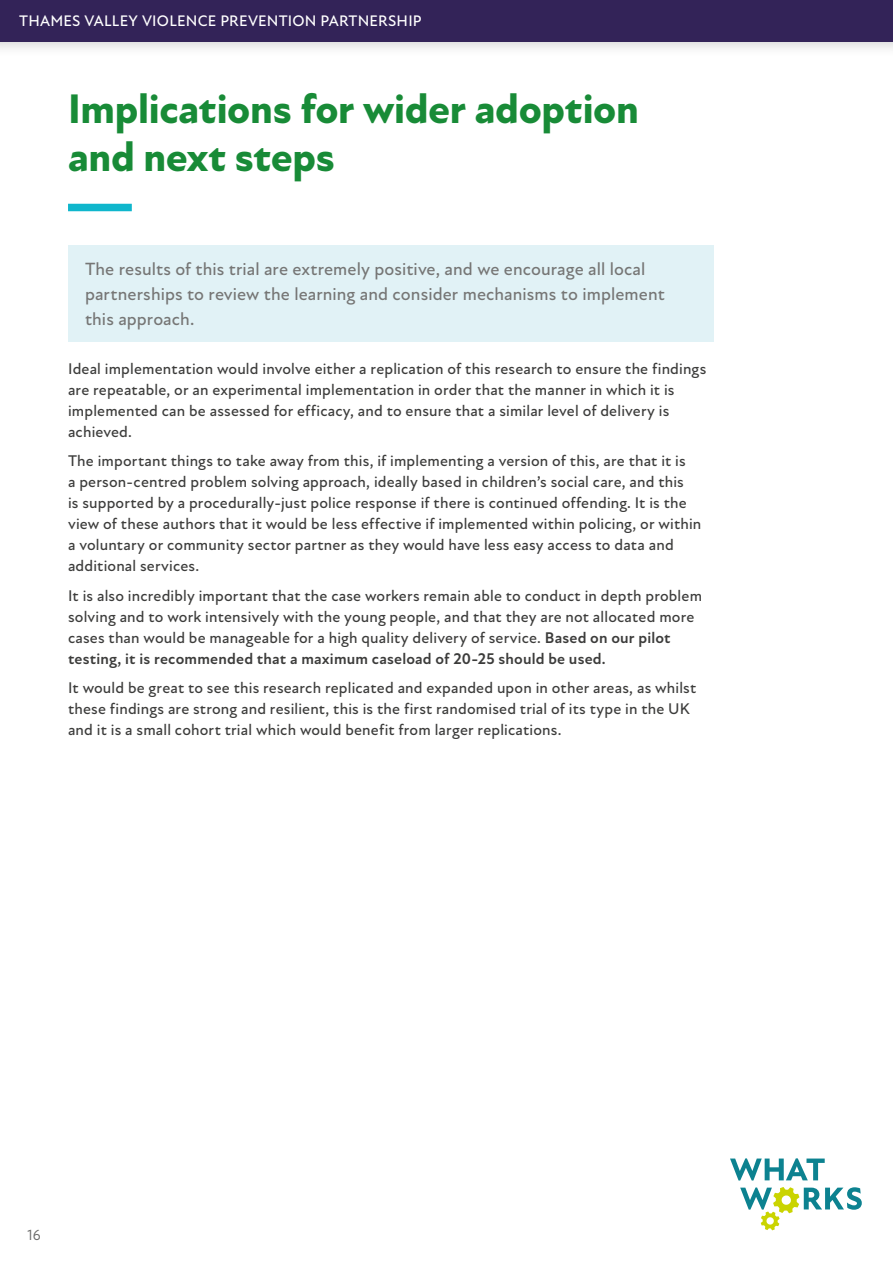
<style>
.page{position:relative;width:893px;height:1263px;background:#fff}
.page>*{position:absolute;margin:0;border:0;box-sizing:border-box;transform-origin:0 0}
.t1{font:800 42px/48px "New Atten";letter-spacing:-.01em;color:#188b37}
.Intro{font:500 18px/24.8px "New Atten";letter-spacing:.005em;color:#767675}
.Body_text{font:500 15.75px/21px "New Atten";letter-spacing:.01em;color:#3c3c3b}
.t2{font:500 15.6px "New Atten";letter-spacing:.015em;color:#fff}
.t3{font:15px "New Atten";color:#6b6b6a}
.s1{font-weight:700}
</style>
<div class="page">
<div style="left:68px;top:245px;width:645px;height:97px;background:#e1f2f6"></div>
<div style="left:68px;top:204px;width:64px;height:7px;background:#0fb6cc"></div>
<div style="left:0;top:0;width:893px;height:58px;background:#000;opacity:.2"></div>
<div style="left:0;top:0;width:893px;height:41px;background:#332358"></div>
<svg style="left:730px;top:1158px;width:95px;height:22px"></svg>
<svg style="left:740px;top:1187px;width:122px;height:43px"></svg>
<p class="t2" style="left:19px;top:12px;width:404px">THAMES VALLEY VIOLENCE PREVENTION PARTNERSHIP</p>
<h1 class="t1" style="left:68px;top:86px;width:572px">Implications for wider adoption and next steps</h1>
<p class="Intro" style="left:85px;top:257px;width:581px">The results of this trial are extremely positive, and we encourage all local partnerships to review the learning and consider mechanisms to implement this approach.</p>
<p class="Body_text" style="left:68px;top:358px;width:640px">Ideal implementation would involve either a replication of this research to ensure the findings are repeatable, or an experimental implementation in order that the manner in which it is implemented can be assessed for efficacy, and to ensure that a similar level of delivery is achieved.</p>
<p class="Body_text" style="left:68px;top:451px;width:635px">The important things to take away from this, if implementing a version of this, are that it is<br>a person-centred problem solving approach, ideally based in children’s social care, and this<br>is supported by a procedurally-just police response if there is continued offending. It is the view of these authors that it would be less effective if implemented within policing, or within a voluntary or community sector partner as they would have less easy access to data and additional services.</p>
<p class="Body_text" style="left:68px;top:585px;width:635px">It is also incredibly important that the case workers remain able to conduct in depth problem solving and to work intensively with the young people, and that they are not allocated more cases than would be manageable for a high quality delivery of service. <span class="s1">Based on our pilot testing, it is recommended that a maximum caseload of 20-25 should be used.</span></p>
<p class="Body_text" style="left:68px;top:678px;width:630px">It would be great to see this research replicated and expanded upon in other areas, as whilst these findings are strong and resilient, this is the first randomised trial of its type in the UK and it is a small cohort trial which would benefit from larger replications.</p>
<p class="t3" style="left:27px;top:1226px;width:15px">16</p>
</div>
